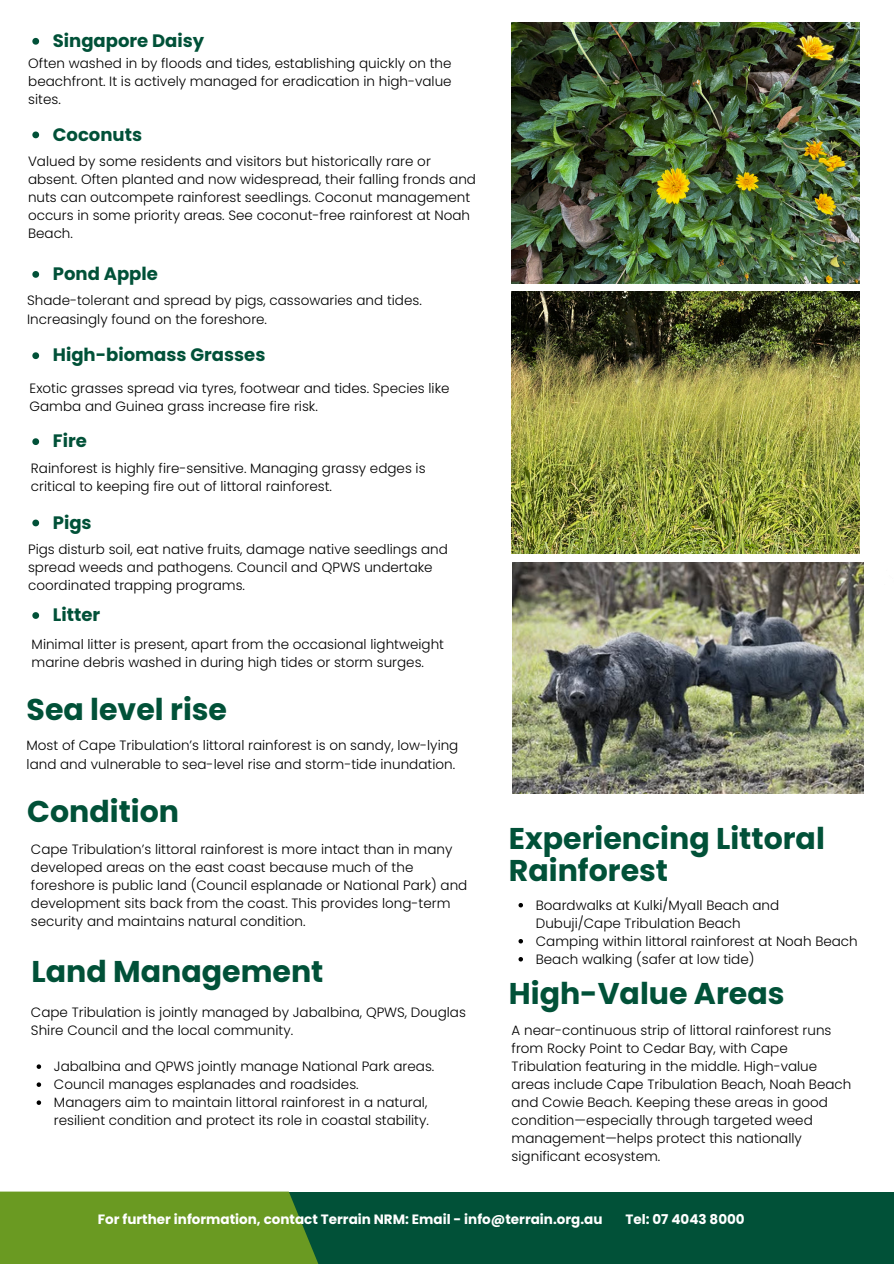
<style>
.page{position:relative;width:894px;height:1264px;background:#fff}
.page>*{position:absolute;margin:0;border:0;box-sizing:border-box;transform-origin:0 0}
.t1{font:700 30px/32.7px "Poppins";color:#015138}
.t2{font:700 18px "Poppins";color:#015138}
.t3{font:300 13.5px/18px "Poppins";color:#000}
.t4{font:700 13.5px "Poppins";color:#fff}
</style>
<div class="page">
<div style="left:208px;top:1191px;width:685px;height:72px;background:#015138"></div>
<svg style="left:0;top:1191px;width:452px;height:72px;fill:#6a9a22"></svg>
<img style="left:511px;top:22px;width:348px;height:261px">
<img style="left:511px;top:292px;width:348px;height:261px">
<img style="left:512px;top:562px;width:350px;height:232px">
<svg style="left:32px;top:38px;width:7px;height:7px"></svg>
<svg style="left:32px;top:131px;width:7px;height:7px"></svg>
<svg style="left:32px;top:271px;width:7px;height:7px"></svg>
<svg style="left:32px;top:352px;width:7px;height:7px"></svg>
<svg style="left:32px;top:438px;width:7px;height:7px"></svg>
<svg style="left:32px;top:519px;width:7px;height:7px"></svg>
<svg style="left:32px;top:612px;width:7px;height:7px"></svg>
<svg style="left:37px;top:1064px;width:4px;height:4px"></svg>
<svg style="left:37px;top:1082px;width:4px;height:4px"></svg>
<svg style="left:37px;top:1100px;width:4px;height:4px"></svg>
<svg style="left:518px;top:903px;width:5px;height:4px"></svg>
<svg style="left:518px;top:939px;width:5px;height:4px"></svg>
<svg style="left:518px;top:957px;width:5px;height:4px"></svg>
<h2 class="t2" style="left:53px;top:28px;width:153px">Singapore Daisy</h2>
<p class="t3" style="left:28px;top:55px;width:425px;text-align:justify">Often washed in by floods and tides, establishing quickly on the beachfront. It is actively managed for eradication in high-value sites.</p>
<h2 class="t2" style="left:53px;top:122px;width:91px">Coconuts</h2>
<p class="t3" style="left:28px;top:152px;width:449px">Valued by some residents and visitors but historically rare or absent. Often planted and now widespread, their falling fronds and nuts can outcompete rainforest seedlings. Coconut management occurs in some priority areas. See coconut-free rainforest at Noah Beach.</p>
<h2 class="t2" style="left:53px;top:261px;width:107px">Pond Apple</h2>
<p class="t3" style="left:27px;top:292px;width:396px">Shade-tolerant and spread by pigs, cassowaries and tides.<br>Increasingly found on the foreshore.</p>
<h2 class="t2" style="left:53px;top:342px;width:214px">High-biomass Grasses</h2>
<p class="t3" style="left:30px;top:379px;width:421px">Exotic grasses spread via tyres, footwear and tides. Species like<br>Gamba and Guinea grass increase fire risk.</p>
<h2 class="t2" style="left:53px;top:428px;width:35px">Fire</h2>
<p class="t3" style="left:31px;top:459px;width:396px">Rainforest is highly fire-sensitive. Managing grassy edges is critical to keeping fire out of littoral rainforest.</p>
<h2 class="t2" style="left:53px;top:509px;width:40px">Pigs</h2>
<p class="t3" style="left:28px;top:540px;width:421px">Pigs disturb soil, eat native fruits, damage native seedlings and spread weeds and pathogens. Council and QPWS undertake coordinated trapping programs.</p>
<h2 class="t2" style="left:53px;top:602px;width:49px">Litter</h2>
<p class="t3" style="left:32px;top:635px;width:414px">Minimal litter is present, apart from the occasional lightweight marine debris washed in during high tides or storm surges.</p>
<h1 class="t1" style="left:27px;top:693px;width:202px">Sea level rise</h1>
<p class="t3" style="left:27px;top:736px;width:433px">Most of Cape Tribulation’s littoral rainforest is on sandy, low-lying land and vulnerable to sea-level rise and storm-tide inundation.</p>
<h1 class="t1" style="left:27px;top:795px;width:153px">Condition</h1>
<p class="t3" style="left:31px;top:840px;width:438px">Cape Tribulation’s littoral rainforest is more intact than in many developed areas on the east coast because much of the foreshore is public land (Council esplanade or National Park) and development sits back from the coast. This provides long-term security and maintains natural condition.</p>
<h1 class="t1" style="left:32px;top:955px;width:293px">Land Management</h1>
<p class="t3" style="left:31px;top:1003px;width:436px">Cape Tribulation is jointly managed by Jabalbina, QPWS, Douglas<br>Shire Council and the local community.</p>
<p class="t3" style="left:54px;top:1057px;width:382px">Jabalbina and QPWS jointly manage National Park areas.<br>Council manages esplanades and roadsides.<br>Managers aim to maintain littoral rainforest in a natural, resilient condition and protect its role in coastal stability.</p>
<h1 class="t1" style="left:508px;top:821px;width:317px">Experiencing Littoral<br>Rainforest</h1>
<p class="t3" style="left:535px;top:896px;width:323px">Boardwalks at Kulki/Myall Beach and Dubuji/Cape Tribulation Beach<br>Camping within littoral rainforest at Noah Beach Beach walking (safer at low tide)</p>
<h1 class="t1" style="left:508px;top:977px;width:277px">High-Value Areas</h1>
<p class="t3" style="left:511px;top:1021px;width:341px">A near-continuous strip of littoral rainforest runs from Rocky Point to Cedar Bay, with Cape Tribulation featuring in the middle. High-value areas include Cape Tribulation Beach, Noah Beach and Cowie Beach. Keeping these areas in good condition—especially through targeted weed management—helps protect this nationally significant ecosystem.</p>
<p class="t4" style="left:98px;top:1209px;width:506px">For further information, contact Terrain NRM: Email - info@terrain.org.au</p>
<p class="t4" style="left:625px;top:1209px;width:121px">Tel: 07 4043 8000</p>
</div>
